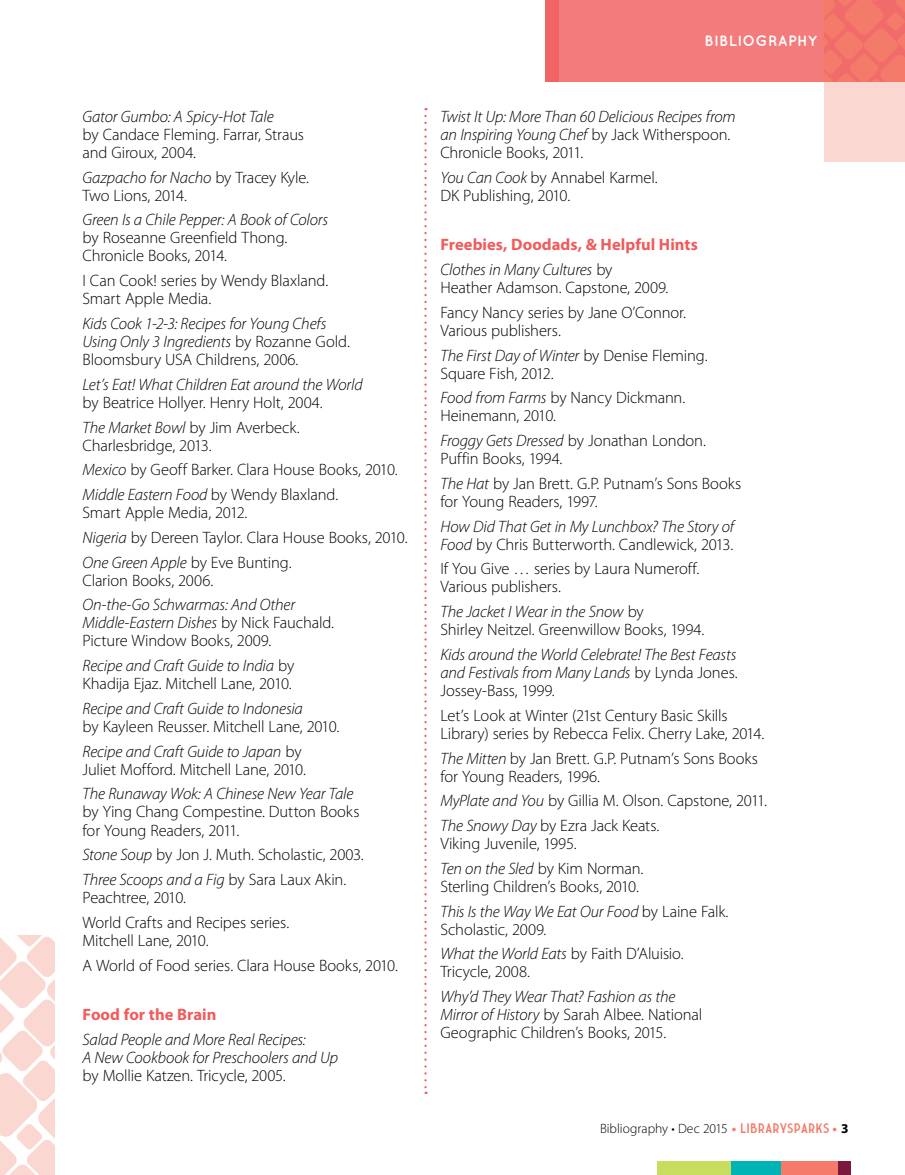
<style>
.page{position:relative;width:905px;height:1175px;background:#fff}
.page>*{position:absolute;margin:0;border:0;box-sizing:border-box;transform-origin:0 0}
.t1{font:300 16.5px/24.8px "Myriad Pro";letter-spacing:-.01em;color:#000}
.t2{font:italic 300 16.5px/18px "Myriad Pro";letter-spacing:-.01em;color:#000}
.t3{font:700 16.5px/24.8px "Myriad Pro";letter-spacing:.005em;color:#f15b5b}
.t4{font:700 15px "Quicksand";letter-spacing:.025em;color:#fff}
.t5{font:300 13.5px "Myriad Pro";color:#000}
.s1{font-style:italic}
.s2{font-style:normal}
.s3{font-weight:300;font-style:italic;color:#000}
.s4{font-weight:300;color:#000}
.s5{font-weight:700;color:#f47b6a}
.s6{font-family:"Market Deco";font-weight:400;color:#f47b6a}
.s7{font-weight:700}
</style>
<div class="page">
<div style="left:545px;top:0;width:359px;height:82px;background:#f37b7b"></div>
<svg style="left:824px;top:0;width:80px;height:81px"></svg>
<div style="left:824px;top:81px;width:80px;height:80px;background:#fbd7d2"></div>
<div style="left:545px;top:0;width:14px;height:81px;background:#f16464"></div>
<svg style="left:424px;top:116px;width:2px;height:978px"></svg>
<svg style="left:0;top:935px;width:55px;height:239px"></svg>
<div style="left:657px;top:1161px;width:75px;height:13px;background:#c8dc5d"></div>
<div style="left:731px;top:1161px;width:50px;height:13px;background:#00b3b5"></div>
<div style="left:781px;top:1161px;width:57px;height:13px;background:#f47b6a"></div>
<div style="left:837px;top:1161px;width:13px;height:13px;background:#7c183e"></div>
<p class="t2" style="left:82px;top:107px;width:193px">Gator Gumbo: A Spicy-Hot Tale</p>
<p class="t1" style="left:82px;top:125px;width:223px;line-height:18px">by Candace Fleming. Farrar, Straus and Giroux, 2004.</p>
<p class="t1" style="left:82px;top:168px;width:228px;line-height:18px"><span class="s1">Gazpacho for Nacho</span> by Tracey Kyle.<br>Two Lions, 2014.</p>
<p class="t2" style="left:82px;top:211px;width:247px">Green Is a Chile Pepper: A Book of Colors</p>
<p class="t1" style="left:82px;top:229px;width:206px;line-height:18px">by Roseanne Greenfield Thong.<br>Chronicle Books, 2014.</p>
<p class="t1" style="left:82px;top:271px;width:247px;line-height:18px">I Can Cook! series by Wendy Blaxland.<br>Smart Apple Media.</p>
<p class="t2" style="left:82px;top:314px;width:269px">Kids Cook 1-2-3: Recipes for Young Chefs<br>Using Only 3 Ingredients <span class="s2">by Rozanne Gold.<br>Bloomsbury USA Childrens, 2006.</span></p>
<p class="t2" style="left:82px;top:375px;width:282px">Let’s Eat! What Children Eat around the World</p>
<p class="t1" style="left:82px;top:390px;width:242px">by Beatrice Hollyer. Henry Holt, 2004.<br><span class="s1">The Market Bowl</span> by Jim Averbeck.</p>
<p class="t1" style="left:82px;top:432px;width:317px">Charlesbridge, 2013.<br><span class="s1">Mexico</span> by Geoff Barker. Clara House Books, 2010.<br><span class="s1">Middle Eastern Food</span> by Wendy Blaxland.</p>
<p class="t1" style="left:82px;top:500px;width:326px">Smart Apple Media, 2012.<br><span class="s1">Nigeria</span> by Dereen Taylor. Clara House Books, 2010.<br><span class="s1">One Green Apple</span> by Eve Bunting.</p>
<p class="t1" style="left:82px;top:567px;width:132px">Clarion Books, 2006.</p>
<p class="t2" style="left:82px;top:596px;width:253px">On-the-Go Schwarmas: And Other<br>Middle-Eastern Dishes <span class="s2">by Nick Fauchald.<br>Picture Window Books, 2009.</span></p>
<p class="t1" style="left:82px;top:656px;width:213px;line-height:18px"><span class="s1">Recipe and Craft Guide to India</span> by<br>Khadija Ejaz. Mitchell Lane, 2010.</p>
<p class="t2" style="left:82px;top:699px;width:222px">Recipe and Craft Guide to Indonesia</p>
<p class="t1" style="left:82px;top:714px;width:258px">by Kayleen Reusser. Mitchell Lane, 2010.<br><span class="s1">Recipe and Craft Guide to Japan</span> by</p>
<p class="t1" style="left:82px;top:756px;width:225px">Juliet Mofford. Mitchell Lane, 2010.</p>
<p class="t2" style="left:82px;top:785px;width:272px">The Runaway Wok: A Chinese New Year Tale</p>
<p class="t1" style="left:82px;top:803px;width:278px;line-height:18px">by Ying Chang Compestine. Dutton Books for Young Readers, 2011.</p>
<p class="t1" style="left:82px;top:842px;width:283px"><span class="s1">Stone Soup</span> by Jon J. Muth. Scholastic, 2003.<br><span class="s1">Three Scoops and a Fig</span> by Sara Laux Akin.</p>
<p class="t1" style="left:82px;top:885px;width:208px">Peachtree, 2010.<br>World Crafts and Recipes series.</p>
<p class="t1" style="left:82px;top:927px;width:317px">Mitchell Lane, 2010.<br>A World of Food series. Clara House Books, 2010.</p>
<p class="t3" style="left:82px;top:1001px;width:135px">Food for the Brain</p>
<p class="t2" style="left:82px;top:1030px;width:257px">Salad People and More Real Recipes:<br>A New Cookbook for Preschoolers and Up</p>
<p class="t1" style="left:82px;top:1062px;width:205px">by Mollie Katzen. Tricycle, 2005.</p>
<p class="t4" style="left:704px;top:32px;width:114px">BIBLIOGRAPHY</p>
<p class="t2" style="left:440px;top:107px;width:297px">Twist It Up: More Than 60 Delicious Recipes from an Inspiring Young Chef <span class="s2">by Jack Witherspoon.<br>Chronicle Books, 2011.</span></p>
<p class="t1" style="left:440px;top:168px;width:219px;line-height:18px"><span class="s1">You Can Cook</span> by Annabel Karmel.<br>DK Publishing, 2010.</p>
<p class="t3" style="left:440px;top:232px;width:259px">Freebies, Doodads, &amp; Helpful Hints<br><span class="s3">Clothes in Many Cultures</span> <span class="s4">by</span></p>
<p class="t1" style="left:440px;top:275px;width:247px">Heather Adamson. Capstone, 2009.<br>Fancy Nancy series by Jane O’Connor.</p>
<p class="t1" style="left:440px;top:318px;width:269px">Various publishers.<br><span class="s1">The First Day of Winter</span> by Denise Fleming.</p>
<p class="t1" style="left:440px;top:360px;width:246px">Square Fish, 2012.<br><span class="s1">Food from Farms</span> by Nancy Dickmann.</p>
<p class="t1" style="left:440px;top:403px;width:267px">Heinemann, 2010.<br><span class="s1">Froggy Gets Dressed</span> by Jonathan London.</p>
<p class="t1" style="left:440px;top:446px;width:302px">Puffin Books, 1994.<br><span class="s1">The Hat</span> by Jan Brett. G.P. Putnam’s Sons Books</p>
<p class="t1" style="left:440px;top:489px;width:159px">for Young Readers, 1997.</p>
<p class="t2" style="left:440px;top:517px;width:295px">How Did That Get in My Lunchbox? The Story of<br>Food <span class="s2">by Chris Butterworth. Candlewick, 2013.</span></p>
<p class="t1" style="left:440px;top:560px;width:260px;line-height:18px">If You Give … series by Laura Numeroff.<br>Various publishers.</p>
<p class="t1" style="left:440px;top:602px;width:265px;line-height:18px"><span class="s1">The Jacket I Wear in the Snow</span> by<br>Shirley Neitzel. Greenwillow Books, 1994.</p>
<p class="t2" style="left:440px;top:645px;width:299px;text-align:justify">Kids around the World Celebrate! The Best Feasts and Festivals from Many Lands <span class="s2">by Lynda Jones.<br>Jossey-Bass, 1999.</span></p>
<p class="t1" style="left:440px;top:706px;width:325px;line-height:18px">Let’s Look at Winter (21st Century Basic Skills<br>Library) series by Rebecca Felix. Cherry Lake, 2014.</p>
<p class="t1" style="left:440px;top:749px;width:319px;line-height:18px"><span class="s1">The Mitten</span> by Jan Brett. G.P. Putnam’s Sons Books for Young Readers, 1996.</p>
<p class="t1" style="left:440px;top:788px;width:328px"><span class="s1">MyPlate and You</span> by Gillia M. Olson. Capstone, 2011.<br><span class="s1">The Snowy Day</span> by Ezra Jack Keats.</p>
<p class="t1" style="left:440px;top:831px;width:204px">Viking Juvenile, 1995.<br><span class="s1">Ten on the Sled</span> by Kim Norman.</p>
<p class="t1" style="left:440px;top:873px;width:289px">Sterling Children’s Books, 2010.<br><span class="s1">This Is the Way We Eat Our Food</span> by Laine Falk.</p>
<p class="t1" style="left:440px;top:916px;width:245px">Scholastic, 2009.<br><span class="s1">What the World Eats</span> by Faith D’Aluisio.</p>
<p class="t1" style="left:440px;top:959px;width:91px">Tricycle, 2008.</p>
<p class="t1" style="left:440px;top:987px;width:263px;line-height:18px"><span class="s1">Why’d They Wear That? Fashion as the<br>Mirror of History</span> by Sarah Albee. National<br>Geographic Children’s Books, 2015.</p>
<p class="t5" style="left:600px;top:1120px;width:250px">Bibliography • Dec 2015 <span class="s5">•</span> <span class="s6">LIBRARYSPARKS</span> <span class="s5">•</span> <span class="s7">3</span></p>
</div>
